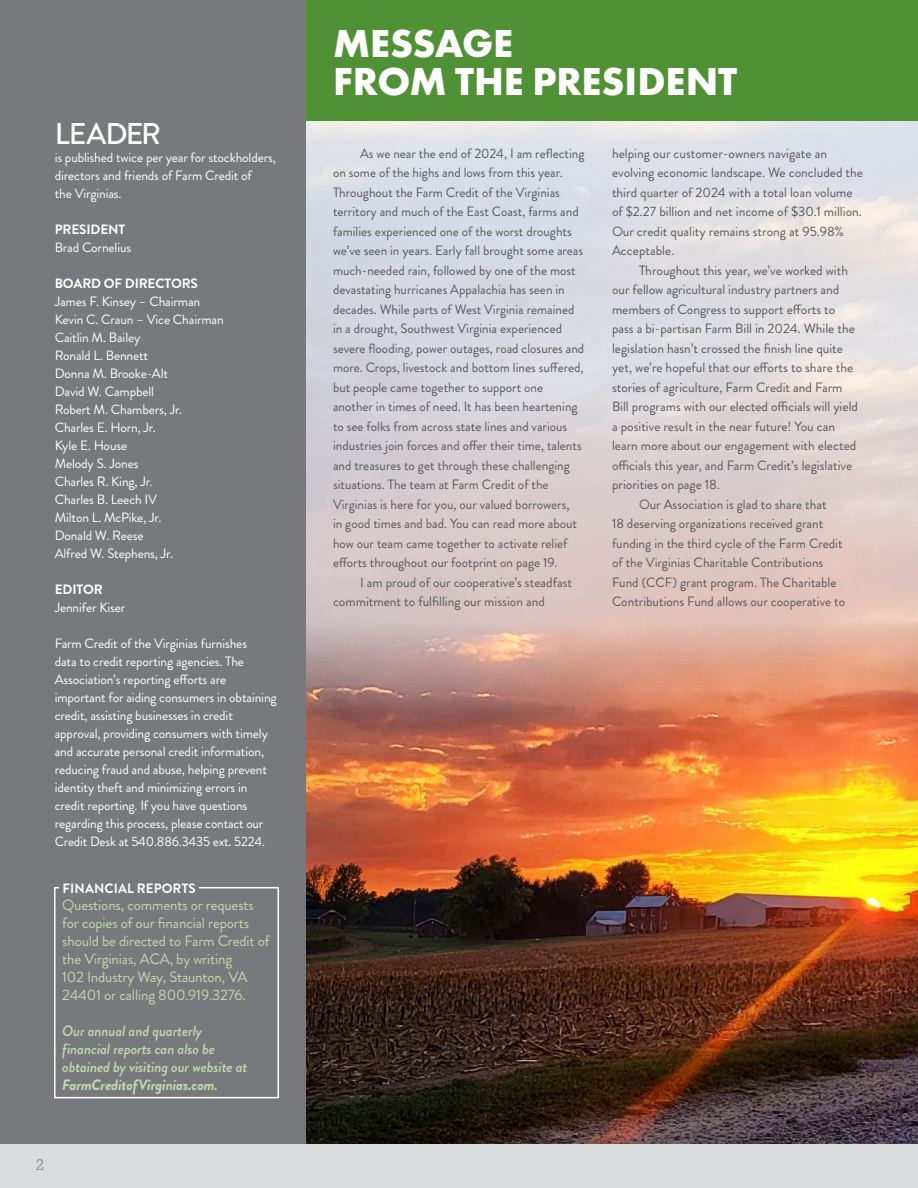
<style>
.page{position:relative;width:918px;height:1188px;background:#fff}
.page>*{position:absolute;margin:0;border:0;box-sizing:border-box;transform-origin:0 0}
.Headlines{font:700 40.5px "Futura PT";letter-spacing:-.005em;color:#fff}
.Body_Copy{font:500 30px "Brandon Grotesque";letter-spacing:-.03em;color:#fff}
.Body_Copy-2{font:15px/18px "Brandon Grotesque";letter-spacing:-.01em;color:#c2daae}
.Body_Copy-3{font:italic 500 15px/18px "Brandon Grotesque";letter-spacing:-.01em;color:#c2daae}
.Headlines-2{font:15px "Glypha";color:#939598}
.Body_Copy-4{font:13.5px/19.5px "Brandon Grotesque";color:#58595b}
.Body_Copy-5{font:13.5px/18px "Brandon Grotesque";letter-spacing:-.01em;color:#fff}
.Body_Copy-6{font:700 13.5px "Brandon Grotesque";letter-spacing:-.01em;color:#fff}
.Body_Copy-7{font:700 13.5px "Brandon Grotesque";letter-spacing:.01em;color:#fff}
.s1{font-weight:700}
</style>
<div class="page">
<img style="left:306px;top:723px;width:612px;height:422px">
<svg style="left:306px;top:121px;width:612px;height:602px;background:#d9caca"></svg>
<div style="left:0;top:0;width:306px;height:1147px;background:#78797c"></div>
<div style="left:54px;top:887px;width:225px;height:211px;border:2px solid #fff"></div>
<div style="left:59px;top:877px;width:140px;height:21px;background:#78797c"></div>
<div style="left:306px;top:0;width:612px;height:121px;background:#519136"></div>
<div style="left:0;top:1145px;width:918px;height:43px;background:#d8dcdd"></div>
<p class="Body_Copy" style="left:55px;top:113px;width:108px">LEADER</p>
<p class="Body_Copy-5" style="left:55px;top:148px;width:223px">is published twice per year for stockholders, directors and friends of Farm Credit of</p>
<p class="Body_Copy-5" style="left:55px;top:184px;width:68px">the Virginias.</p>
<p class="Body_Copy-6" style="left:55px;top:220px;width:72px">PRESIDENT</p>
<p class="Body_Copy-5" style="left:55px;top:238px;width:78px">Brad Cornelius</p>
<p class="Body_Copy-6" style="left:55px;top:274px;width:145px">BOARD OF DIRECTORS</p>
<p class="Body_Copy-5" style="left:55px;top:292px;width:147px">James F. Kinsey – Chairman</p>
<p class="Body_Copy-5" style="left:55px;top:310px;width:171px">Kevin C. Craun – Vice Chairman</p>
<p class="Body_Copy-5" style="left:55px;top:328px;width:87px">Caitlin M. Bailey</p>
<p class="Body_Copy-5" style="left:55px;top:346px;width:95px">Ronald L. Bennett</p>
<p class="Body_Copy-5" style="left:55px;top:364px;width:115px">Donna M. Brooke-Alt</p>
<p class="Body_Copy-5" style="left:55px;top:382px;width:101px">David W. Campbell</p>
<p class="Body_Copy-5" style="left:55px;top:400px;width:129px">Robert M. Chambers, Jr.</p>
<p class="Body_Copy-5" style="left:55px;top:418px;width:103px">Charles E. Horn, Jr.</p>
<p class="Body_Copy-5" style="left:55px;top:436px;width:74px">Kyle E. House</p>
<p class="Body_Copy-5" style="left:55px;top:454px;width:85px">Melody S. Jones</p>
<p class="Body_Copy-5" style="left:55px;top:472px;width:100px">Charles R. King, Jr.</p>
<p class="Body_Copy-5" style="left:55px;top:490px;width:104px">Charles B. Leech IV</p>
<p class="Body_Copy-5" style="left:55px;top:508px;width:108px">Milton L. McPike, Jr.</p>
<p class="Body_Copy-5" style="left:55px;top:526px;width:90px">Donald W. Reese</p>
<p class="Body_Copy-5" style="left:55px;top:544px;width:120px">Alfred W. Stephens, Jr.</p>
<p class="Body_Copy-6" style="left:55px;top:580px;width:49px">EDITOR</p>
<p class="Body_Copy-5" style="left:55px;top:598px;width:72px">Jennifer Kiser</p>
<p class="Body_Copy-5" style="left:55px;top:634px;width:224px">Farm Credit of the Virginias furnishes<br>data to credit reporting agencies. The Association’s reporting efforts are important for aiding consumers in obtaining credit, assisting businesses in credit approval, providing consumers with timely and accurate personal credit information, reducing fraud and abuse, helping prevent identity theft and minimizing errors in credit reporting. If you have questions regarding this process, please contact our Credit Desk at 540.886.3435 ext. 5224.</p>
<p class="Body_Copy-7" style="left:63px;top:878px;width:135px">FINANCIAL REPORTS</p>
<p class="Body_Copy-2" style="left:62px;top:896px;width:209px">Questions, comments or requests for copies of our financial reports should be directed to Farm Credit of the Virginias, ACA, by writing</p>
<p class="Body_Copy-2" style="left:62px;top:968px;width:187px">102 Industry Way, Staunton, VA<br>24401 or calling 800.919.3276.</p>
<p class="Body_Copy-3" style="left:62px;top:1022px;width:187px">Our annual and quarterly financial reports can also be obtained by visiting our website at<br><span class="s1">FarmCreditofVirginias.com</span>.</p>
<p class="Headlines-2" style="left:36px;top:1156px;width:10px">2</p>
<p class="Headlines" style="left:333px;top:18px;width:181px">MESSAGE</p>
<p class="Headlines" style="left:333px;top:55px;width:406px">FROM THE PRESIDENT</p>
<p class="Body_Copy-4" style="left:333px;top:144px;width:253px;text-indent:27px">As we near the end of 2024, I am reflecting on some of the highs and lows from this year.<br>Throughout the Farm Credit of the Virginias territory and much of the East Coast, farms and families experienced one of the worst droughts we’ve seen in years. Early fall brought some areas much-needed rain, followed by one of the most devastating hurricanes Appalachia has seen in decades. While parts of West Virginia remained in a drought, Southwest Virginia experienced severe flooding, power outages, road closures and more. Crops, livestock and bottom lines suffered, but people came together to support one another in times of need. It has been heartening to see folks from across state lines and various industries join forces and offer their time, talents and treasures to get through these challenging situations. The team at Farm Credit of the Virginias is here for you, our valued borrowers,<br>in good times and bad. You can read more about how our team came together to activate relief efforts throughout our footprint on page 19.</p>
<p class="Body_Copy-4" style="left:333px;top:573px;width:241px;text-indent:27px">I am proud of our cooperative’s steadfast commitment to fulfilling our mission and</p>
<p class="Body_Copy-4" style="left:612px;top:144px;width:253px">helping our customer-owners navigate an evolving economic landscape. We concluded the third quarter of 2024 with a total loan volume of $2.27 billion and net income of $30.1 million.<br>Our credit quality remains strong at 95.98% Acceptable.</p>
<p class="Body_Copy-4" style="left:612px;top:261px;width:248px;text-indent:27px">Throughout this year, we’ve worked with our fellow agricultural industry partners and members of Congress to support efforts to pass a bi-partisan Farm Bill in 2024. While the legislation hasn’t crossed the finish line quite yet, we’re hopeful that our efforts to share the stories of agriculture, Farm Credit and Farm Bill programs with our elected officials will yield a positive result in the near future! You can learn more about our engagement with elected officials this year, and Farm Credit’s legislative priorities on page 18.</p>
<p class="Body_Copy-4" style="left:612px;top:495px;width:235px;text-indent:27px">Our Association is glad to share that<br>18 deserving organizations received grant funding in the third cycle of the Farm Credit of the Virginias Charitable Contributions Fund (CCF) grant program. The Charitable Contributions Fund allows our cooperative to</p>
</div>
